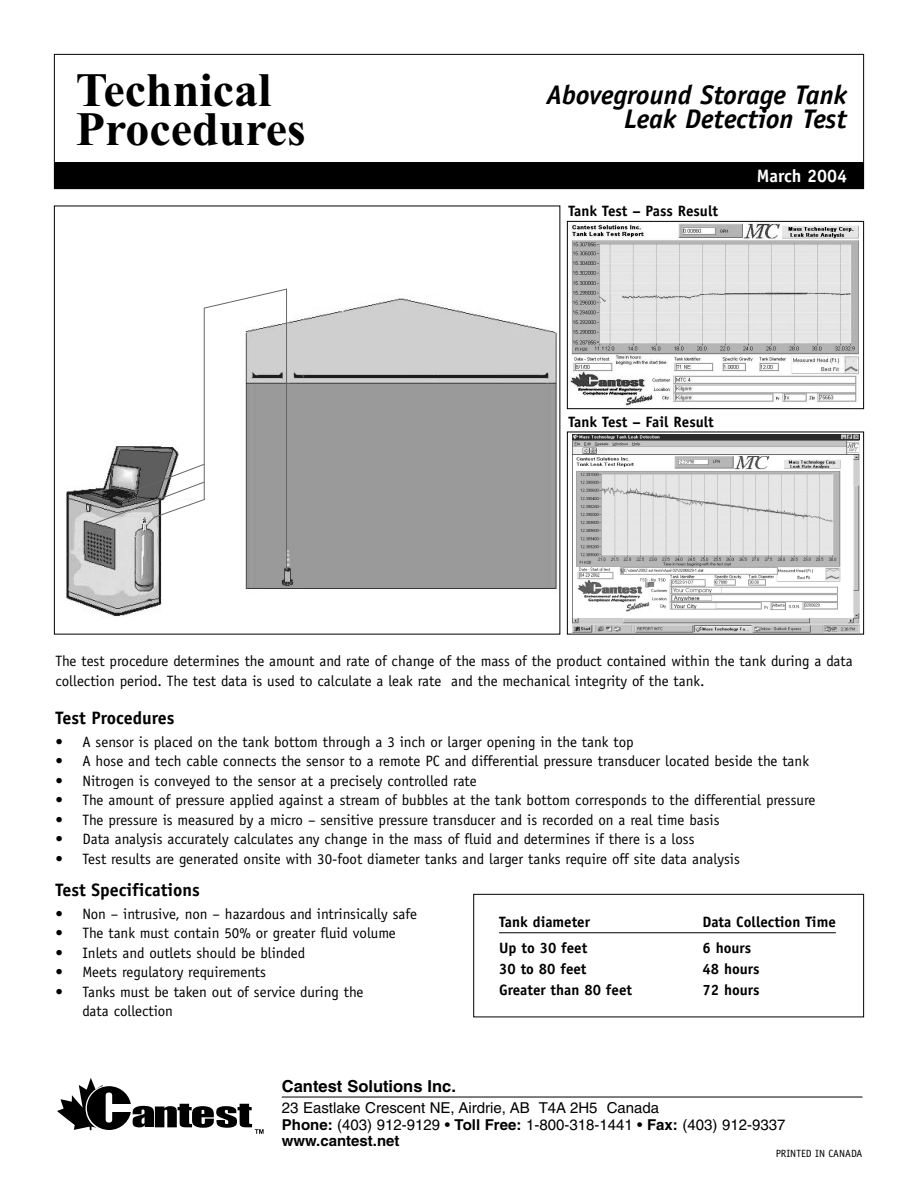
<style>
.page{position:relative;width:918px;height:1188px;background:#fff}
.page>*{position:absolute;margin:0;border:0;box-sizing:border-box;transform-origin:0 0}
.t1{font:700 48px/39px "Times New Roman";color:#000}
.t2{font:italic 700 27px/24px "Officina Sans";color:#000;text-align:right}
.t3{font:700 18px "Officina Sans";color:#000}
.t4{font:700 18px "Officina Sans";color:#fff}
.t5{font:700 16.5px "Helvetica";color:#000}
.t6{font:15px/19.5px "Officina Sans";color:#000}
.t7{font:700 15px "Officina Sans";color:#000}
.t8{font:15px/16.5px "Helvetica";color:#000}
.t9{font:10.5px "Officina Sans";color:#000}
.s1{font-weight:700}
</style>
<div class="page">
<img style="left:65px;top:298px;width:493px;height:319px">
<div style="left:54px;top:162px;width:810px;height:27px;background:#000"></div>
<img style="left:569px;top:223px;width:290px;height:183px">
<div style="left:567px;top:221px;width:297px;height:188px;border:1px solid #000"></div>
<img style="left:572px;top:435px;width:288px;height:197px">
<div style="left:567px;top:432px;width:297px;height:202px;border:1px solid #000"></div>
<svg style="left:57px;top:1078px;width:66px;height:52px"></svg>
<img style="left:86px;top:1086px;width:44px;height:45px;border-radius:50%">
<div style="left:87px;top:1086px;width:44px;height:44px;background:#000;border-radius:50%"></div>
<div style="left:106px;top:1093px;width:6px;height:29px;background:#fff;border-radius:3px"></div>
<div style="left:107px;top:1104px;width:27px;height:8px;background:#fff"></div>
<svg style="left:133px;top:1104px;width:131px;height:30px"></svg>
<hr style="left:282px;top:1097px;width:580px;height:1px;background:#000">
<hr style="left:286px;top:289px;width:1px;height:281px;background:#666">
<hr style="left:204px;top:308px;width:1px;height:192px;background:#666">
<svg style="left:203px;top:288px;width:85px;height:21px"></svg>
<hr style="left:499px;top:932px;width:337px;height:1px;background:#000">
<div style="left:473px;top:894px;width:391px;height:123px;border:1px solid #000"></div>
<svg style="left:94px;top:463px;width:111px;height:61px"></svg>
<h1 class="t1" style="left:76px;top:75px;width:232px">Technical<br>Procedures</h1>
<h2 class="t2" style="left:547px;top:86px;width:302px">Aboveground Storage Tank<br>Leak Detection Test</h2>
<p class="t7" style="left:568px;top:205px;width:151px">Tank Test – Pass Result</p>
<p class="t4" style="left:757px;top:169px;width:92px">March 2004</p>
<p class="t7" style="left:568px;top:416px;width:147px">Tank Test – Fail Result</p>
<p class="t6" style="left:55px;top:653px;width:799px">The test procedure determines the amount and rate of change of the mass of the product contained within the tank during a data collection period. The test data is used to calculate a leak rate and the mechanical integrity of the tank.</p>
<p class="t3" style="left:55px;top:711px;width:121px">Test Procedures</p>
<p class="t6" style="left:55px;top:733px;width:580px">• A sensor is placed on the tank bottom through a 3 inch or larger opening in the tank top</p>
<p class="t6" style="left:55px;top:753px;width:755px">• A hose and tech cable connects the sensor to a remote PC and differential pressure transducer located beside the tank</p>
<p class="t6" style="left:55px;top:772px;width:423px">• Nitrogen is conveyed to the sensor at a precisely controlled rate</p>
<p class="t6" style="left:55px;top:792px;width:762px">• The amount of pressure applied against a stream of bubbles at the tank bottom corresponds to the differential pressure</p>
<p class="t6" style="left:55px;top:811px;width:666px">• The pressure is measured by a micro – sensitive pressure transducer and is recorded on a real time basis</p>
<p class="t6" style="left:55px;top:831px;width:641px">• Data analysis accurately calculates any change in the mass of fluid and determines if there is a loss</p>
<p class="t6" style="left:55px;top:850px;width:686px">• Test results are generated onsite with 30-foot diameter tanks and larger tanks require off site data analysis</p>
<p class="t3" style="left:55px;top:883px;width:146px">Test Specifications</p>
<p class="t6" style="left:55px;top:905px;width:363px">• Non – intrusive, non – hazardous and intrinsically safe</p>
<p class="t6" style="left:55px;top:925px;width:342px">• The tank must contain 50% or greater fluid volume</p>
<p class="t6" style="left:55px;top:944px;width:251px">• Inlets and outlets should be blinded</p>
<p class="t6" style="left:55px;top:964px;width:212px">• Meets regulatory requirements</p>
<p class="t6" style="left:82px;top:983px;width:283px;text-indent:-27px">• Tanks must be taken out of service during the data collection</p>
<p class="t7" style="left:499px;top:916px;width:92px">Tank diameter</p>
<p class="t7" style="left:703px;top:916px;width:135px">Data Collection Time</p>
<p class="t7" style="left:499px;top:942px;width:90px">Up to 30 feet</p>
<p class="t7" style="left:703px;top:942px;width:50px">6 hours</p>
<p class="t7" style="left:499px;top:963px;width:89px">30 to 80 feet</p>
<p class="t7" style="left:703px;top:963px;width:58px">48 hours</p>
<p class="t7" style="left:499px;top:984px;width:134px">Greater than 80 feet</p>
<p class="t7" style="left:703px;top:984px;width:58px">72 hours</p>
<p class="t5" style="left:282px;top:1081px;width:176px">Cantest Solutions Inc.</p>
<p class="t8" style="left:282px;top:1101px;width:505px">23 Eastlake Crescent NE, Airdrie, AB T4A 2H5 Canada<br><span class="s1">Phone:</span> (403) 912-9129 • <span class="s1">Toll Free:</span> 1-800-318-1441 • <span class="s1">Fax:</span> (403) 912-9337 <span class="s1">www.cantest.net</span></p>
<p class="t9" style="left:776px;top:1149px;width:88px">PRINTED IN CANADA</p>
</div>
